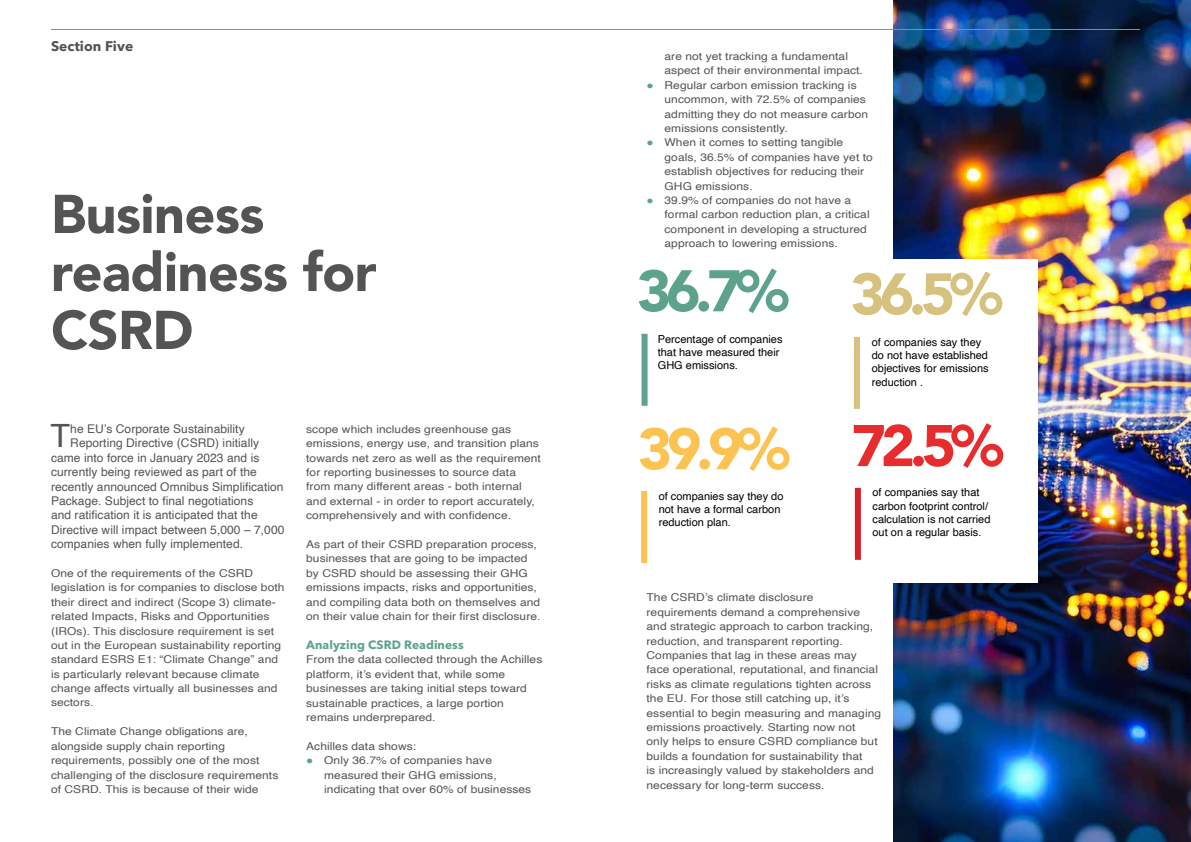
<style>
.page{position:relative;width:1191px;height:842px;background:#fff}
.page>*{position:absolute;margin:0;border:0;box-sizing:border-box;transform-origin:0 0}
.t1{font:900 58px "Avenir LT Pro";color:#5da38c}
.t2{font:900 58px "Avenir LT Pro";color:#d6c17e}
.t3{font:900 58px "Avenir LT Pro";color:#e82c2e}
.t4{font:900 58px "Avenir LT Pro";color:#fcc352}
.t5{font:900 54px/58px "Avenir LT Pro";letter-spacing:-.01em;color:#545454}
.t6{font:32.1px "Helvetica";color:#545454}
.t7{font:700 13.9px "Avenir Next LT Pro";letter-spacing:.005em;color:#545454}
.t8{font:12px "Helvetica";letter-spacing:.005em;color:#545454}
.t9{font:700 12px "Avenir Next LT Pro";letter-spacing:.005em;color:#5da38c}
.t10{font:11px/13.2px "Helvetica";color:#000}
.t11{font:10.8px/14.4px "Helvetica";letter-spacing:.005em;color:#545454;scale:1.11 1}
.s1{font-weight:700;color:#5da38c}
</style>
<div class="page">
<img style="left:893px;top:0;width:298px;height:842px">
<hr style="left:51px;top:29px;width:1089px;height:1px;background:#5da38c">
<div style="left:638px;top:259px;width:399px;height:323px;background:#fff"></div>
<div style="left:641px;top:334px;width:6px;height:72px;background:#5da38c"></div>
<div style="left:854px;top:337px;width:6px;height:72px;background:#d6c17e"></div>
<div style="left:855px;top:488px;width:6px;height:72px;background:#d4222b"></div>
<div style="left:641px;top:491px;width:6px;height:72px;background:#fcc352"></div>
<p class="t7" style="left:51px;top:38px;width:84px">Section Five</p>
<h2 class="t5" style="left:51px;top:185px;width:327px">Business readiness for<br>CSRD</h2>
<h3 class="t6" style="left:51px;top:411px;width:21px">T</h3>
<p class="t8" style="left:70px;top:419px;width:176px">he EU’s Corporate Sustainability</p>
<p class="t8" style="left:70px;top:434px;width:190px">Reporting Directive (CSRD) initially</p>
<p class="t8" style="left:51px;top:448px;width:210px">came into force in January 2023 and is</p>
<p class="t8" style="left:51px;top:463px;width:207px">currently being reviewed as part of the</p>
<p class="t8" style="left:51px;top:477px;width:234px">recently announced Omnibus Simplification</p>
<p class="t8" style="left:51px;top:491px;width:204px">Package. Subject to final negotiations</p>
<p class="t8" style="left:51px;top:506px;width:208px">and ratification it is anticipated that the</p>
<p class="t8" style="left:51px;top:520px;width:235px">Directive will impact between 5,000 – 7,000</p>
<p class="t8" style="left:51px;top:535px;width:193px">companies when fully implemented.</p>
<p class="t11" style="left:51px;top:566px;width:212px">One of the requirements of the CSRD legislation is for companies to disclose both their direct and indirect (Scope 3) climate&shy;related Impacts, Risks and Opportunities (IROs). This disclosure requirement is set out in the European sustainability reporting standard ESRS E1: “Climate Change” and is particularly relevant because climate change affects virtually all businesses and sectors.</p>
<p class="t11" style="left:51px;top:725px;width:206px">The Climate Change obligations are, alongside supply chain reporting requirements, possibly one of the most challenging of the disclosure requirements of CSRD. This is because of their wide</p>
<p class="t11" style="left:306px;top:422px;width:213px">scope which includes greenhouse gas emissions, energy use, and transition plans towards net zero as well as the requirement for reporting businesses to source data from many different areas - both internal and external - in order to report accurately, comprehensively and with confidence.</p>
<p class="t11" style="left:306px;top:537px;width:212px">As part of their CSRD preparation process, businesses that are going to be impacted by CSRD should be assessing their GHG emissions impacts, risks and opportunities, and compiling data both on themselves and on their value chain for their first disclosure.</p>
<p class="t9" style="left:306px;top:637px;width:159px">Analyzing CSRD Readiness</p>
<p class="t11" style="left:306px;top:653px;width:214px">From the data collected through the Achilles platform, it’s evident that, while some businesses are taking initial steps toward sustainable practices, a large portion remains underprepared.</p>
<p class="t11" style="left:306px;top:739px;width:100px">Achilles data shows:</p>
<p class="t11" style="left:324px;top:753px;width:188px;text-indent:-18px"><span class="s1">●</span> Only 36.7% of companies have measured their GHG emissions, indicating that over 60% of businesses</p>
<p class="t11" style="left:664px;top:49px;width:180px">are not yet tracking a fundamental aspect of their environmental impact.</p>
<p class="t11" style="left:664px;top:78px;width:185px;text-indent:-18px"><span class="s1">●</span> Regular carbon emission tracking is uncommon, with 72.5% of companies admitting they do not measure carbon emissions consistently.</p>
<p class="t11" style="left:664px;top:136px;width:189px;text-indent:-18px"><span class="s1">●</span> When it comes to setting tangible goals, 36.5% of companies have yet to establish objectives for reducing their<br>GHG emissions.</p>
<p class="t11" style="left:664px;top:193px;width:186px;text-indent:-18px"><span class="s1">●</span> 39.9% of companies do not have a formal carbon reduction plan, a critical component in developing a structured approach to lowering emissions.</p>
<h1 class="t1" style="left:637px;top:256px;width:153px">36.7%</h1>
<p class="t10" style="left:658px;top:333px;width:126px">Percentage of companies that have measured their<br>GHG emissions.</p>
<h1 class="t4" style="left:638px;top:414px;width:153px">39.9%</h1>
<p class="t10" style="left:658px;top:489px;width:126px">of companies say they do not have a formal carbon reduction plan.</p>
<h1 class="t2" style="left:850px;top:259px;width:153px">36.5%</h1>
<p class="t10" style="left:872px;top:336px;width:118px">of companies say they do not have established objectives for emissions reduction .</p>
<h1 class="t3" style="left:851px;top:411px;width:153px">72.5%</h1>
<p class="t10" style="left:872px;top:486px;width:119px">of companies say that carbon footprint control/ calculation is not carried out on a regular basis.</p>
<p class="t11" style="left:646px;top:591px;width:213px">The CSRD’s climate disclosure requirements demand a comprehensive and strategic approach to carbon tracking, reduction, and transparent reporting.<br>Companies that lag in these areas may face operational, reputational, and financial risks as climate regulations tighten across the EU. For those still catching up, it’s essential to begin measuring and managing emissions proactively. Starting now not<br>only helps to ensure CSRD compliance but builds a foundation for sustainability that<br>is increasingly valued by stakeholders and necessary for long-term success.</p>
</div>
